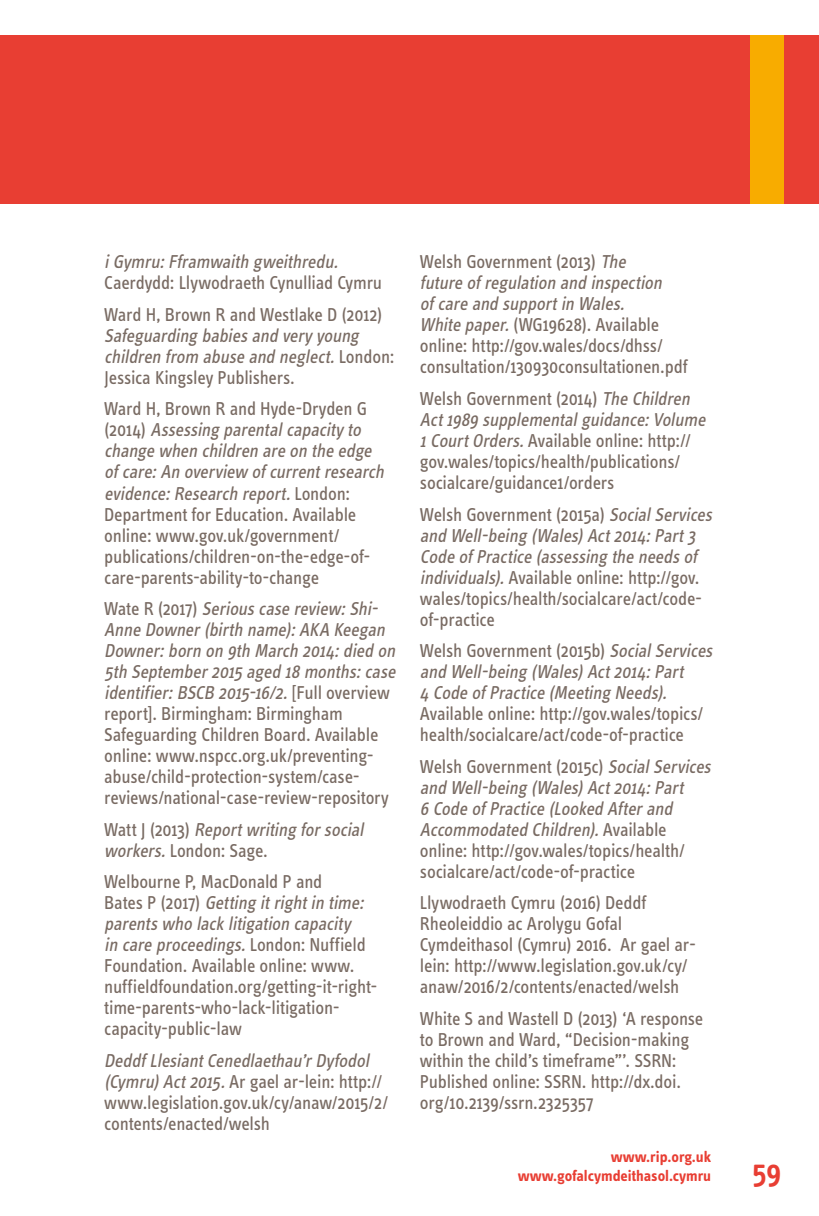
<style>
.page{position:relative;width:819px;height:1216px;background:#fff}
.page>*{position:absolute;margin:0;border:0;box-sizing:border-box;transform-origin:0 0}
.t1{font:600 31.5px "Info Text Pro";color:#e83e33}
.t2{font:19.25px/21px "Info Text Pro";letter-spacing:-.015em;color:#796b63;scale:.95 1}
.t3{font:italic 19.25px/21px "Info Text Pro";color:#796b63;scale:.95 1}
.t4{font:700 15.75px/18.9px "Info Text Pro";color:#e83e33;text-align:right}
.s1{font-style:normal}
.s2{font-style:italic}
</style>
<div class="page">
<div style="left:749px;top:35px;width:35px;height:168px;background:#f8ac00"></div>
<div style="left:784px;top:35px;width:35px;height:168px;background:#e83e33"></div>
<div style="left:0;top:35px;width:749px;height:168px;background:#e83e33"></div>
<p class="t3" style="left:104px;top:251px;width:252px">iGymru:Fframwaith gweithredu.</p>
<p class="t2" style="left:104px;top:267px;width:294px;line-height:31.5px">Caerdydd: Llywodraeth Cynulliad Cymru<br>Ward H, Brown R and Westlake D (2012)</p>
<p class="t3" style="left:104px;top:324px;width:307px">Safeguarding babiesand very young children from abuse and neglect.<span class="s1">L o n d o n :<br>Jessica Kingsley Publishers.</span></p>
<p class="t2" style="left:104px;top:398px;width:300px">Ward H, Brown R and Hyde-Dryden G<br>( 2 0 1 4 ) <span class="s2">Assessing parentalcapacity to change when children are on the edge ofcare:An overview ofcurrentresearch evidence:Research report.</span>L o n d o n :<br>Department for Education. Available online: www.gov.uk/government/ publications/children-on-the-edge-of&shy;care-parents-ability-to-change</p>
<p class="t2" style="left:104px;top:597px;width:312px">W a t e R ( 2 0 1 7 ) <span class="s2">Seriouscase review:Shi-Anne Downer(birth name):AKA Keegan Downer:born on 9th March 2014:died on 5th September2015 aged 18 months:case identifier:BSCB 2015-16/2.</span>[ F u l l o v e r v i e w report]. Birmingham: Birmingham Safeguarding Children Board. Available online: www.nspcc.org.uk/preventing&shy;abuse/child-protection-system/case&shy;reviews/national-case-review-repository</p>
<p class="t3" style="left:104px;top:818px;width:278px"><span class="s1">W a t t J ( 2 0 1 3 )</span> Reportwriting forsocial workers.<span class="s1">London: Sage.</span></p>
<p class="t2" style="left:104px;top:870px;width:289px">Welbourne P, MacDonald P and<br>B a t e s P ( 2 0 1 7 ) <span class="s2">Getting itrightin time: parentswho lack litigation capacity<br>in care proceedings.</span>L o n d o n : N u ff i e l d Foundation. Available online: www. nuffieldfoundation.org/getting-it-right&shy;time-parents-who-lack-litigation&shy;capacity-public-law</p>
<p class="t2" style="left:104px;top:1049px;width:300px"><span class="s2">DeddfLlesiantCenedlaethau’rDyfodol (Cymru)Act2015.</span>Ar gael ar-lein: http:// www.legislation.gov.uk/cy/anaw/2015/2/ contents/enacted/welsh</p>
<p class="t2" style="left:420px;top:251px;width:283px">Welsh Government (2013) <span class="s2">The<br>future ofregulation and inspection ofcare and supportin Wales.<br>White paper.</span>(WG19628). Available online: http://gov.wales/docs/dhss/ consultation/130930consultationen.pdf</p>
<p class="t2" style="left:420px;top:387px;width:306px">Welsh Government (2014) <span class="s2">The Children Act1989 supplementalguidance:Volume 1CourtOrders.</span>Available online: http:// gov.wales/topics/health/publications/ socialcare/guidance1/orders</p>
<p class="t2" style="left:420px;top:503px;width:313px">Welsh Government (2015a) <span class="s2">SocialServices and Well-being (Wales)Act2014:Part3<br>Code ofPractice (assessing the needsof individuals).</span>Available online: http://gov. wales/topics/health/socialcare/act/code&shy;of-practice</p>
<p class="t3" style="left:420px;top:639px;width:313px"><span class="s1">Welsh Government (2015b)</span> SocialServices and Well-being (Wales)Act2014:Part<br>4 Code ofPractice (Meeting Needs).</p>
<p class="t2" style="left:420px;top:702px;width:300px">Available online: http://gov.wales/topics/ health/socialcare/act/code-of-practice</p>
<p class="t2" style="left:420px;top:755px;width:312px">Welsh Government (2015c) <span class="s2">SocialServices and Well-being (Wales)Act2014:Part<br>6 Code ofPractice (Looked Afterand Accommodated Children).</span>Av a i l a b l e online: http://gov.wales/topics/health/ socialcare/act/code-of-practice</p>
<p class="t2" style="left:420px;top:891px;width:292px">Llywodraeth Cymru (2016) Deddf Rheoleiddio ac Arolygu Gofal Cymdeithasol (Cymru) 2016. Ar gael ar&shy;lein: http://www.legislation.gov.uk/cy/ anaw/2016/2/contents/enacted/welsh</p>
<p class="t2" style="left:420px;top:1007px;width:300px">White S and Wastell D (2013) ‘A response to Brown and Ward, “Decision-making within the child’s timeframe”’. SSRN:<br>Published online: SSRN. http://dx.doi. org/10.2139/ssrn.2325357</p>
<p class="t4" style="left:518px;top:1147px;width:195px">www.rip.org.uk www.gofalcymdeithasol.cymru</p>
<h1 class="t1" style="left:752px;top:1152px;width:31px">59</h1>
</div>
